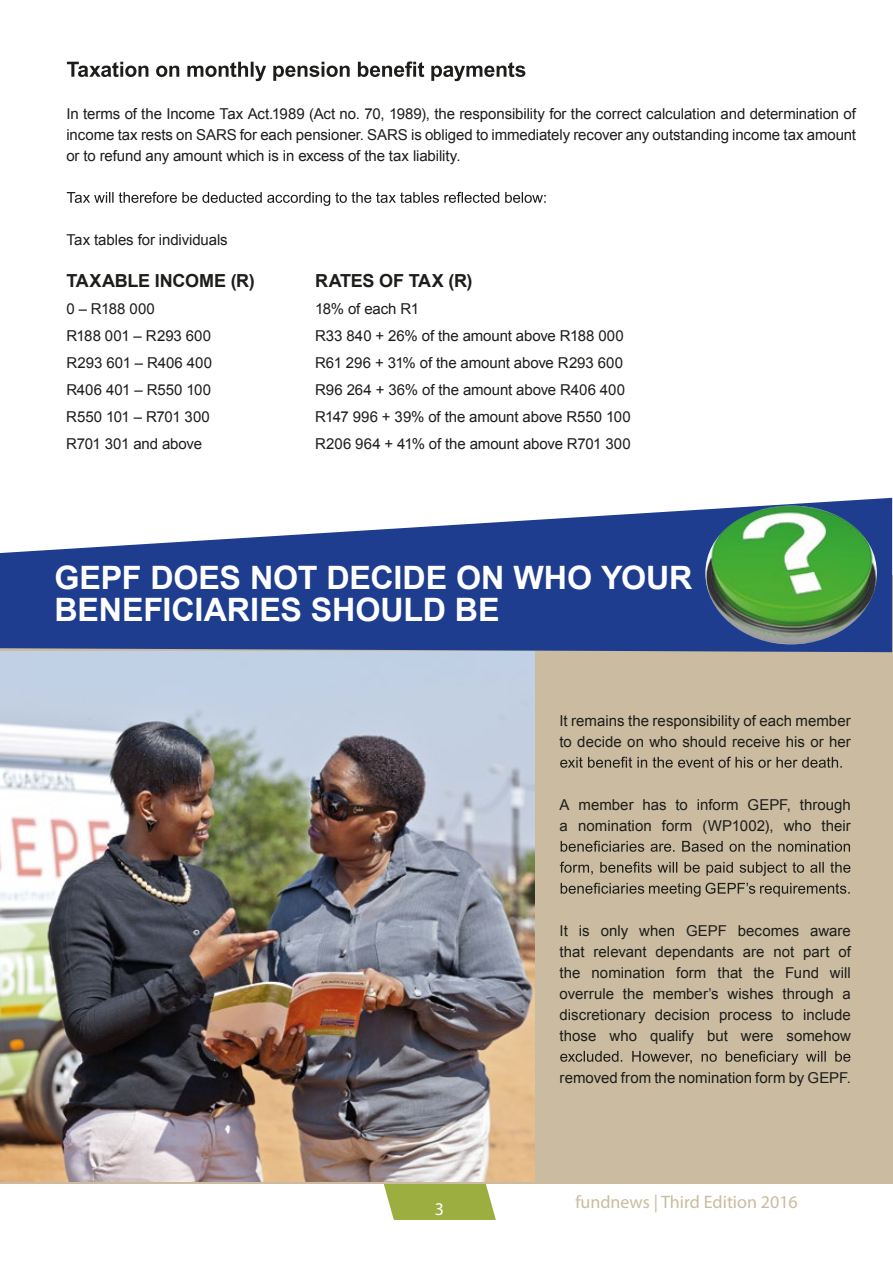
<style>
.page{position:relative;width:893px;height:1263px;background:#fff}
.page>*{position:absolute;margin:0;border:0;box-sizing:border-box;transform-origin:0 0}
.t1{font:700 32.25px/32.2px "Arial";letter-spacing:-.005em;color:#fff}
.t2{font:700 18px "Arial";letter-spacing:-.01em;color:#1d1d1b}
.t3{font:18px "Myriad Pro";color:#cbbba0}
.t4{font:18px "Myriad Pro";color:#fff}
.t5{font:15px/21px "Arial";color:#1d1d1b;text-align:justify}
.t6{font:15px "Arial";letter-spacing:-.02em;color:#1d1d1b}
</style>
<div class="page">
<svg style="left:383px;top:1183px;width:113px;height:37px;background:#a6b654"></svg>
<div style="left:1px;top:575px;width:892px;height:608px;background:#cbbba0"></div>
<svg style="left:0;top:498px;width:892px;height:154px;fill:#1e3d8e"></svg>
<svg style="left:67px;top:61px;width:458px;height:20px"></svg>
<svg style="left:67px;top:192px;width:479px;height:14px"></svg>
<svg style="left:560px;top:757px;width:282px;height:11px"></svg>
<svg style="left:561px;top:841px;width:289px;height:11px"></svg>
<svg style="left:560px;top:862px;width:290px;height:14px"></svg>
<svg style="left:561px;top:883px;width:289px;height:14px"></svg>
<svg style="left:560px;top:1051px;width:290px;height:14px"></svg>
<img style="left:1px;top:651px;width:534px;height:531px">
<img style="left:705px;top:506px;width:172px;height:138px">
<p class="t5" style="left:66px;top:103px;width:791px">In terms of the Income Tax Act.1989 (Act no. 70, 1989), the responsibility for the correct calculation and determination of income tax rests on SARS for each pensioner. SARS is obliged to immediately recover any outstanding income tax amount or to refund any amount which is in excess of the tax liability.</p>
<p class="t5" style="left:66px;top:229px;width:163px">Tax tables for individuals</p>
<p class="t2" style="left:66px;top:269px;width:190px">TAXABLE INCOME (R)</p>
<p class="t2" style="left:315px;top:269px;width:159px">RATES OF TAX (R)</p>
<p class="t5" style="left:66px;top:298px;width:90px">0 – R188 000</p>
<p class="t5" style="left:315px;top:298px;width:105px">18% of each R1</p>
<p class="t5" style="left:66px;top:325px;width:146px">R188 001 – R293 600</p>
<p class="t5" style="left:315px;top:325px;width:310px">R33 840 + 26% of the amount above R188 000</p>
<p class="t5" style="left:66px;top:352px;width:147px">R293 601 – R406 400</p>
<p class="t5" style="left:315px;top:352px;width:310px">R61 296 + 31% of the amount above R293 600</p>
<p class="t5" style="left:66px;top:379px;width:146px">R406 401 – R550 100</p>
<p class="t5" style="left:315px;top:379px;width:312px">R96 264 + 36% of the amount above R406 400</p>
<p class="t5" style="left:66px;top:406px;width:145px">R550 101 – R701 300</p>
<p class="t5" style="left:315px;top:406px;width:317px">R147 996 + 39% of the amount above R550 100</p>
<p class="t6" style="left:66px;top:434px;width:137px">R701 301 and above</p>
<p class="t5" style="left:315px;top:433px;width:317px">R206 964 + 41% of the amount above R701 300</p>
<h1 class="t1" style="left:54px;top:562px;width:640px">GEPF DOES NOT DECIDE ON WHO YOUR<br>BENEFICIARIES SHOULD BE</h1>
<p class="t5" style="left:559px;top:710px;width:293px">It remains the responsibility of each member to decide on who should receive his or her</p>
<p class="t5" style="left:560px;top:794px;width:293px">A member has to inform GEPF, through a nomination form (WP1002), who their</p>
<p class="t4" style="left:435px;top:1198px;width:11px">3</p>
<p class="t5" style="left:560px;top:920px;width:293px">It is only when GEPF becomes aware that relevant dependants are not part of the nomination form that the Fund will overrule the member’s wishes through a discretionary decision process to include those who qualify but were somehow</p>
<p class="t5" style="left:560px;top:1067px;width:293px">removed from the nomination form by GEPF.</p>
<p class="t3" style="left:575px;top:1191px;width:224px">fundnews | Third Edition 2016</p>
</div>
